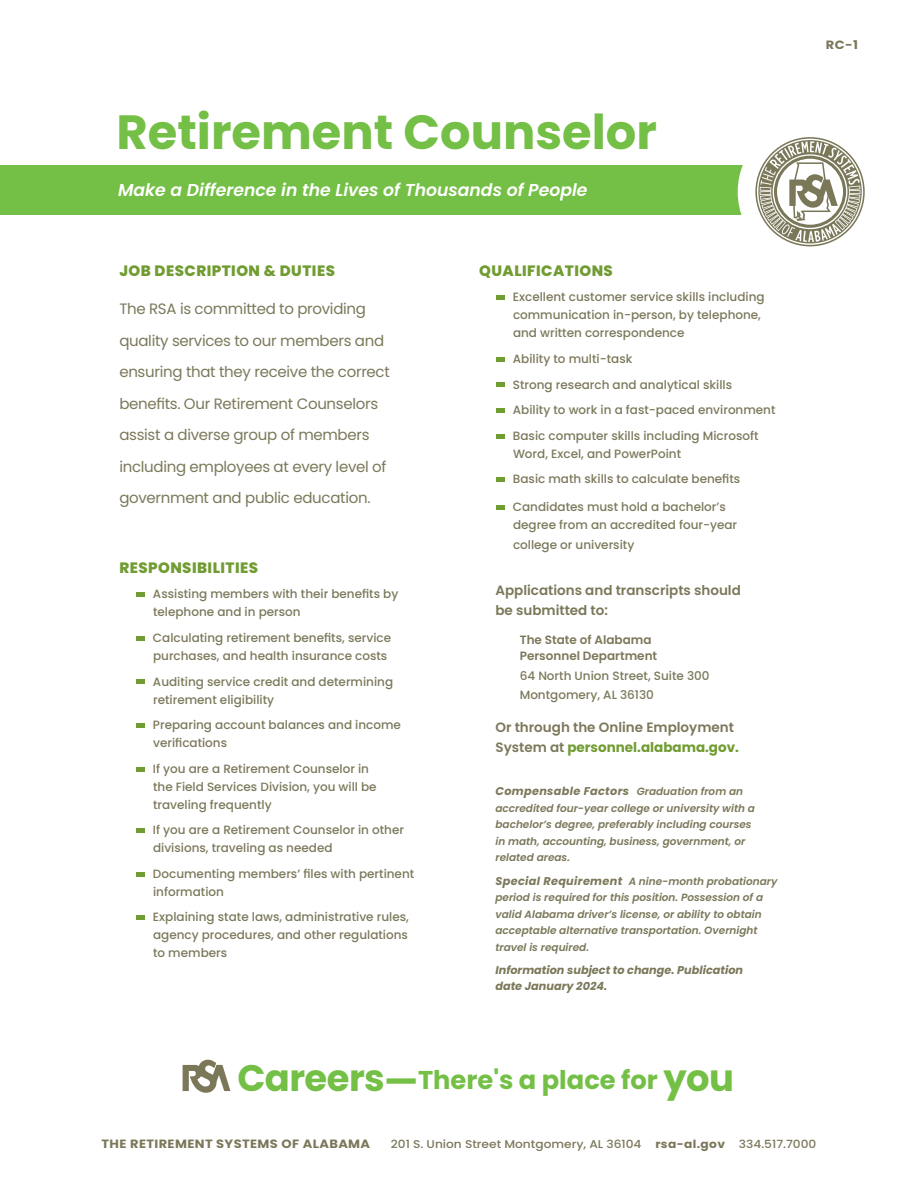
<style>
.page{position:relative;width:918px;height:1188px;background:#fff}
.page>*{position:absolute;margin:0;border:0;box-sizing:border-box;transform-origin:0 0}
.t1{font:700 48px "Poppins";color:#74bf45}
.t2{font:500 33px "Poppins";color:#719c32;scale:2.07 1}
.t3{font:700 25.8px "Poppins";color:#74bf45}
.t4{font:italic 600 17.25px "Poppins";color:#fff}
.t5{font:15px/31.5px "Poppins";letter-spacing:-.02em;color:#7b785a}
.t6{font:800 15px "Poppins";letter-spacing:.03em;color:#719c32}
.t7{font:600 13.5px/19.5px "Poppins";color:#7b785a}
.t8{font:500 12px/18px "Poppins";color:#7b785a}
.t9{font:600 12px/16.5px "Poppins";color:#7b785a}
.t10{font:700 12px "Poppins";letter-spacing:.03em;color:#7b785a;scale:1.08 1}
.t11{font:500 11.25px "Poppins";color:#7b785a;scale:1.08 1}
.t12{font:italic 700 11.25px/16.5px "Poppins";color:#7b785a}
.t13{font:italic 700 11.25px "Poppins";letter-spacing:.03em;color:#7b785a}
.t14{font:italic 600 10.5px/16.5px "Poppins";color:#7b785a}
.s1{font-weight:700;color:#719c32}
.s2{font-weight:600;font-size:10.5px}
.s3{font-weight:700;font-size:11.25px}
.s4{font-size:36.9px}
.s5{font-weight:700}
</style>
<div class="page">
<div style="left:0;top:165px;width:789px;height:50px;background:#74bf45"></div>
<div style="left:738px;top:119px;width:144px;height:145px;background:#fff;border-radius:50%"></div>
<svg style="left:755px;top:137px;width:110px;height:109px"></svg>
<svg style="left:183px;top:1059px;width:47px;height:34px"></svg>
<p class="t1" style="left:117px;top:104px;width:542px">Retirement Counselor</p>
<p class="t4" style="left:118px;top:180px;width:471px">Make a Difference in the Lives of Thousands of People</p>
<p class="t6" style="left:119px;top:262px;width:217px">JOB DESCRIPTION &amp; DUTIES</p>
<p class="t5" style="left:119px;top:293px;width:272px">The RSA is committed to providing quality services to our members and ensuring that they receive the correct benefits. Our Retirement Counselors assist a diverse group of members including employees at every level of government and public education.</p>
<p class="t6" style="left:119px;top:559px;width:140px">RESPONSIBILITIES</p>
<p class="t2" style="left:133px;top:575px;width:9px">·</p>
<p class="t8" style="left:153px;top:585px;width:247px">Assisting members with their benefits by telephone and in person</p>
<p class="t2" style="left:133px;top:619px;width:9px">·</p>
<p class="t8" style="left:153px;top:629px;width:240px">Calculating retirement benefits, service purchases, and health insurance costs</p>
<p class="t2" style="left:133px;top:662px;width:9px">·</p>
<p class="t8" style="left:153px;top:672px;width:242px">Auditing service credit and determining retirement eligibility</p>
<p class="t2" style="left:133px;top:706px;width:9px">·</p>
<p class="t8" style="left:153px;top:716px;width:249px">Preparing account balances and income verifications</p>
<p class="t2" style="left:133px;top:750px;width:9px">·</p>
<p class="t8" style="left:153px;top:760px;width:225px">If you are a Retirement Counselor in the Field Services Division, you will be traveling frequently</p>
<p class="t2" style="left:133px;top:811px;width:9px">·</p>
<p class="t8" style="left:153px;top:821px;width:253px">If you are a Retirement Counselor in other divisions, traveling as needed</p>
<p class="t2" style="left:133px;top:855px;width:9px">·</p>
<p class="t8" style="left:153px;top:865px;width:263px">Documenting members’ files with pertinent information</p>
<p class="t2" style="left:133px;top:898px;width:9px">·</p>
<p class="t8" style="left:153px;top:908px;width:257px;text-align:justify">Explaining state laws, administrative rules, agency procedures, and other regulations to members</p>
<p class="t6" style="left:479px;top:262px;width:135px">QUALIFICATIONS</p>
<p class="t2" style="left:493px;top:278px;width:9px">·</p>
<p class="t8" style="left:513px;top:288px;width:253px">Excellent customer service skills including communication in-person, by telephone, and written correspondence</p>
<p class="t2" style="left:493px;top:340px;width:9px">·</p>
<p class="t8" style="left:513px;top:350px;width:121px">Ability to multi-task</p>
<p class="t2" style="left:493px;top:365px;width:9px">·</p>
<p class="t8" style="left:513px;top:375px;width:221px">Strong research and analytical skills</p>
<p class="t2" style="left:493px;top:391px;width:9px">·</p>
<p class="t8" style="left:513px;top:401px;width:264px">Ability to work in a fast-paced environment</p>
<p class="t2" style="left:493px;top:417px;width:9px">·</p>
<p class="t8" style="left:513px;top:427px;width:247px">Basic computer skills including Microsoft<br>Word, Excel, and PowerPoint</p>
<p class="t2" style="left:493px;top:460px;width:9px">·</p>
<p class="t8" style="left:513px;top:470px;width:229px">Basic math skills to calculate benefits</p>
<p class="t2" style="left:493px;top:488px;width:9px">·</p>
<p class="t8" style="left:513px;top:498px;width:226px">Candidates must hold a bachelor’s degree from an accredited four-year</p>
<p class="t8" style="left:513px;top:535px;width:123px">college or university</p>
<p class="t7" style="left:495px;top:581px;width:247px">Applications and transcripts should be submitted to:</p>
<p class="t9" style="left:520px;top:631px;width:139px">The State of Alabama<br>Personnel Department</p>
<p class="t8" style="left:520px;top:666px;width:191px;line-height:19.5px">64 North Union Street, Suite 300<br>Montgomery, AL 36130</p>
<p class="t7" style="left:495px;top:718px;width:245px">Or through the Online Employment<br>System at <span class="s1">personnel.alabama.gov.</span></p>
<p class="t13" style="left:495px;top:785px;width:249px">Compensable Factors <span class="s2">Graduation from an</span></p>
<p class="t14" style="left:495px;top:800px;width:261px">accredited four-year college or university with a bachelor’s degree, preferably including courses in math, accounting, business, government, or related areas.</p>
<p class="t14" style="left:495px;top:873px;width:284px"><span class="s3">Special Requirement</span> A nine-month probationary period is required for this position. Possession of a valid Alabama driver’s license, or ability to obtain acceptable alternative transportation. Overnight travel is required.</p>
<p class="t12" style="left:495px;top:962px;width:249px">Information subject to change. Publication date January 2024.</p>
<p class="t10" style="left:826px;top:38px;width:31px">RC-1</p>
<p class="t3" style="left:237px;top:1065px;width:498px"><span class="s4">Careers—</span>There's a place for <span class="s4">you</span></p>
<p class="t10" style="left:102px;top:1137px;width:250px">THE RETIREMENT SYSTEMS OF ALABAMA</p>
<p class="t11" style="left:391px;top:1138px;width:396px">201 S. Union Street Montgomery, AL 36104 <span class="s5">rsa-al.gov</span> 334.517.7000</p>
</div>
